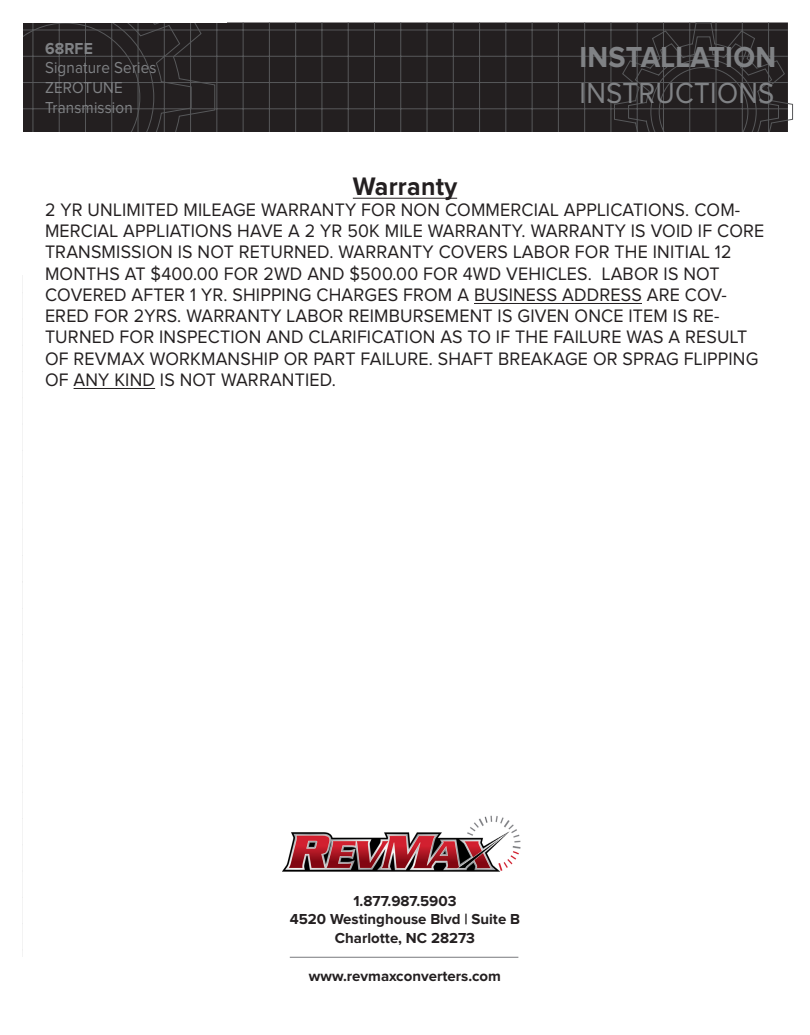
<style>
.page{position:relative;width:810px;height:1035px;background:#fff}
.page>*{position:absolute;margin:0;border:0;box-sizing:border-box;transform-origin:0 0}
.t1{font:700 30px "Proxima Nova";letter-spacing:.01em;color:#808285;scale:.95 1}
.t2{font:30px "Proxima Nova";letter-spacing:.01em;color:#808285;scale:.92 1}
.t3{font:700 26.25px "Proxima Nova";letter-spacing:.01em;color:#231f20;scale:.95 1}
.t4{font:18.75px/21.2px "Proxima Nova";letter-spacing:.01em;color:#231f20;scale:.95 1}
.t5{font:16.5px "Proxima Nova";letter-spacing:.01em;color:#808285;scale:.92 1}
.t6{font:700 16.5px "Proxima Nova";letter-spacing:.01em;color:#808285;scale:.95 1}
.t7{font:700 15px "Proxima Nova";color:#231f20}
</style>
<div class="page">
<div style="left:215px;top:23px;width:399px;height:109px;background:#231f20"></div>
<hr style="left:217px;top:22px;width:1px;height:560px;background:#57585a">
<hr style="left:243px;top:22px;width:1px;height:560px;background:#57585a">
<hr style="left:269px;top:22px;width:1px;height:560px;background:#57585a">
<hr style="left:295px;top:22px;width:1px;height:560px;background:#57585a">
<hr style="left:322px;top:22px;width:1px;height:560px;background:#57585a">
<hr style="left:348px;top:22px;width:1px;height:560px;background:#57585a">
<hr style="left:374px;top:22px;width:1px;height:560px;background:#57585a">
<hr style="left:401px;top:22px;width:1px;height:560px;background:#57585a">
<hr style="left:427px;top:22px;width:1px;height:560px;background:#57585a">
<hr style="left:453px;top:22px;width:1px;height:560px;background:#57585a">
<hr style="left:479px;top:22px;width:1px;height:560px;background:#57585a">
<hr style="left:506px;top:22px;width:1px;height:560px;background:#57585a">
<hr style="left:532px;top:22px;width:1px;height:560px;background:#57585a">
<hr style="left:558px;top:22px;width:1px;height:560px;background:#57585a">
<hr style="left:584px;top:22px;width:1px;height:560px;background:#57585a">
<hr style="left:611px;top:22px;width:1px;height:560px;background:#57585a">
<hr style="left:795px;top:22px;width:1px;height:560px;background:#57585a">
<hr style="left:809px;top:22px;width:1px;height:560px;background:#57585a">
<hr style="left:23px;top:22px;width:765px;height:1px;background:#57585a">
<hr style="left:23px;top:30px;width:765px;height:1px;background:#57585a">
<hr style="left:23px;top:56px;width:765px;height:1px;background:#57585a">
<hr style="left:23px;top:82px;width:765px;height:1px;background:#57585a">
<hr style="left:23px;top:109px;width:765px;height:1px;background:#57585a">
<hr style="left:795px;top:582px;width:1px;height:430px;background:#57585a">
<hr style="left:809px;top:582px;width:1px;height:430px;background:#57585a">
<hr style="left:23px;top:1029px;width:765px;height:1px;background:#57585a">
<hr style="left:23px;top:1034px;width:765px;height:1px;background:#57585a">
<svg style="left:192px;top:22px;width:23px;height:110px;background:#282425"></svg>
<svg style="left:23px;top:22px;width:169px;height:110px;background:#2a2728"></svg>
<svg style="left:614px;top:22px;width:179px;height:110px;background:#302d2e"></svg>
<div style="left:23px;top:132px;width:765px;height:880px;background:#fff"></div>
<hr style="left:290px;top:957px;width:228px;height:1px;background:#939598">
<img style="left:283px;top:815px;width:238px;height:57px">
<hr style="left:353px;top:198px;width:104px;height:1px;background:#231f20">
<hr style="left:474px;top:303px;width:168px;height:1px;background:#231f20">
<hr style="left:74px;top:388px;width:81px;height:1px;background:#231f20">
<p class="t6" style="left:45px;top:40px;width:52px">68RFE</p>
<p class="t5" style="left:45px;top:60px;width:123px">Signature Series</p>
<p class="t5" style="left:45px;top:80px;width:86px">ZEROTUNE</p>
<p class="t5" style="left:45px;top:100px;width:97px">Transmission</p>
<h1 class="t1" style="left:580px;top:43px;width:209px">INSTALLATION</h1>
<h1 class="t2" style="left:580px;top:79px;width:213px">INSTRUCTIONS</h1>
<p class="t3" style="left:353px;top:174px;width:111px">Warranty</p>
<p class="t4" style="left:45px;top:200px;width:759px">2 YR UNLIMITED MILEAGE WARRANTY FOR NON COMMERCIAL APPLICATIONS. COM-MERCIAL APPLIATIONS HAVE A 2 YR 50K MILE WARRANTY. WARRANTY IS VOID IF CORE TRANSMISSION IS NOT RETURNED. WARRANTY COVERS LABOR FOR THE INITIAL 12<br>MONTHS AT $400.00 FOR 2WD AND $500.00 FOR 4WD VEHICLES. LABOR IS NOT COVERED AFTER 1 YR. SHIPPING CHARGES FROM A BUSINESS ADDRESS ARE COV-ERED FOR 2YRS. WARRANTY LABOR REIMBURSEMENT IS GIVEN ONCE ITEM IS RE-TURNED FOR INSPECTION AND CLARIFICATION AS TO IF THE FAILURE WAS A RESULT OF REVMAX WORKMANSHIP OR PART FAILURE. SHAFT BREAKAGE OR SPRAG FLIPPING OF ANY KIND IS NOT WARRANTIED.</p>
<p class="t7" style="left:353px;top:894px;width:105px">1.877.987.5903</p>
<p class="t7" style="left:290px;top:912px;width:232px">4520 Westinghouse Blvd | Suite B</p>
<p class="t7" style="left:335px;top:931px;width:142px">Charlotte, NC 28273</p>
<p class="t7" style="left:309px;top:969px;width:194px">www.revmaxconverters.com</p>
</div>
